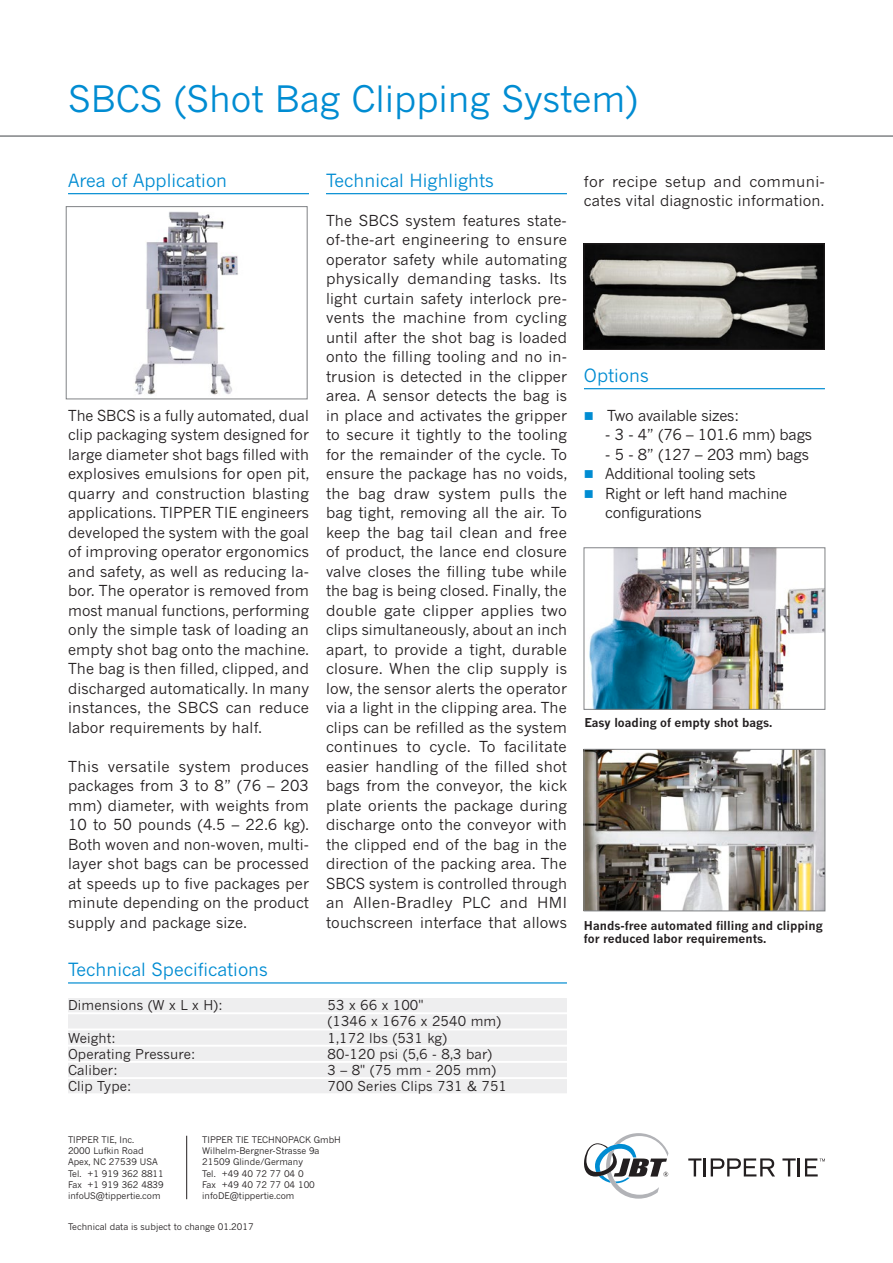
<style>
.page{position:relative;width:893px;height:1263px;background:#fff}
.page>*{position:absolute;margin:0;border:0;box-sizing:border-box;transform-origin:0 0}
.Hauptitel{font:36px "News Gothic MT Pro";color:#008cd2}
.Zwischentitel{font:18px "News Gothic MT Pro";color:#008cd2}
.Fliesstext{font:15px/19.5px "News Gothic MT Pro";letter-spacing:.01em;color:#231f20;text-align:justify}
.Aufzaehlungen{font:15px/19.5px "News Gothic MT Pro";letter-spacing:-.015em;color:#231f20}
.Technische_Daten{font:13.5px "News Gothic MT Pro";letter-spacing:.01em;color:#231f20}
.Bildlegende{font:700 12px/13.5px "News Gothic MT Pro";color:#231f20}
.t1{font:9px "News Gothic MT Pro";color:#231f20}
.s1{color:#008cd2}
</style>
<div class="page">
<hr style="left:0;top:135px;width:893px;height:2px;background:#808285">
<svg style="left:584px;top:1133px;width:84px;height:66px"></svg>
<svg style="left:688px;top:1158px;width:13px;height:18px"></svg>
<hr style="left:703px;top:1158px;width:3px;height:18px;background:#231f20">
<svg style="left:711px;top:1158px;width:64px;height:18px"></svg>
<svg style="left:782px;top:1158px;width:43px;height:18px"></svg>
<hr style="left:68px;top:982px;width:499px;height:1px;background:#008cd2">
<div style="left:68px;top:998px;width:499px;height:14px;background:#eeeeef"></div>
<div style="left:68px;top:1014px;width:499px;height:14px;background:#eeeeef"></div>
<div style="left:68px;top:1030px;width:499px;height:15px;background:#eeeeef"></div>
<div style="left:68px;top:1047px;width:499px;height:14px;background:#eeeeef"></div>
<div style="left:68px;top:1063px;width:499px;height:14px;background:#eeeeef"></div>
<div style="left:68px;top:1079px;width:499px;height:14px;background:#eeeeef"></div>
<hr style="left:68px;top:193px;width:241px;height:1px;background:#008cd2">
<hr style="left:326px;top:193px;width:241px;height:1px;background:#008cd2">
<img style="left:586px;top:245px;width:237px;height:103px">
<div style="left:584px;top:243px;width:241px;height:107px;border:1px solid #231f20"></div>
<hr style="left:186px;top:1136px;width:1px;height:63px;background:#231f20">
<hr style="left:584px;top:388px;width:241px;height:1px;background:#008cd2">
<img style="left:589px;top:549px;width:234px;height:159px">
<div style="left:584px;top:547px;width:241px;height:163px;border:1px solid #808285"></div>
<img style="left:135px;top:211px;width:103px;height:184px">
<div style="left:66px;top:206px;width:242px;height:193px;border:1px solid #808285"></div>
<img style="left:586px;top:751px;width:237px;height:158px">
<div style="left:584px;top:749px;width:241px;height:162px;border:1px solid #808285"></div>
<p class="Hauptitel" style="left:68px;top:77px;width:572px">SBCS (Shot Bag Clipping System)</p>
<p class="Zwischentitel" style="left:68px;top:169px;width:161px">Area of Application</p>
<p class="Fliesstext" style="left:68px;top:405px;width:243px">The SBCS is a fully automated, dual clip packaging system designed for large diameter shot bags filled with explosives emulsions for open pit, quarry and construction blasting applications. TIPPER TIE engineers developed the system with the goal of improving operator ergonomics and safety, as well as reducing la&shy;bor. The operator is removed from most manual functions, performing only the simple task of loading an empty shot bag onto the machine.<br>The bag is then filled, clipped, and discharged automatically. In many instances, the SBCS can reduce labor requirements by half.</p>
<p class="Fliesstext" style="left:68px;top:756px;width:242px">This versatile system produces packages from 3 to 8” (76 – 203 mm) diameter, with weights from 10 to 50 pounds (4.5 – 22.6 kg).<br>Both woven and non-woven, multi&shy;layer shot bags can be processed at speeds up to five packages per minute depending on the product supply and package size.</p>
<p class="Zwischentitel" style="left:326px;top:169px;width:169px">Technical Highlights</p>
<p class="Fliesstext" style="left:326px;top:210px;width:243px">The SBCS system features state&shy;of-the-art engineering to ensure operator safety while automating physically demanding tasks. Its light curtain safety interlock pre&shy;vents the machine from cycling until after the shot bag is loaded onto the filling tooling and no in&shy;trusion is detected in the clipper area. A sensor detects the bag is in place and activates the gripper to secure it tightly to the tooling for the remainder of the cycle. To ensure the package has no voids, the bag draw system pulls the bag tight, removing all the air. To keep the bag tail clean and free of product, the lance end closure valve closes the filling tube while the bag is being closed. Finally, the double gate clipper applies two clips simultaneously, about an inch apart, to provide a tight, durable closure. When the clip supply is low, the sensor alerts the operator via a light in the clipping area. The clips can be refilled as the system continues to cycle. To facilitate easier handling of the filled shot bags from the conveyor, the kick plate orients the package during discharge onto the conveyor with the clipped end of the bag in the direction of the packing area. The SBCS system is controlled through an Allen-Bradley PLC and HMI touchscreen interface that allows</p>
<p class="Zwischentitel" style="left:68px;top:958px;width:201px">Technical Specifications</p>
<p class="Technische_Daten" style="left:68px;top:997px;width:156px">Dimensions (W x L x H):</p>
<p class="Technische_Daten" style="left:328px;top:997px;width:98px">53 x 66 x 100"</p>
<p class="Technische_Daten" style="left:328px;top:1013px;width:175px">(1346 x 1676 x 2540 mm)</p>
<p class="Technische_Daten" style="left:68px;top:1029px;width:49px">Weight:</p>
<p class="Technische_Daten" style="left:328px;top:1029px;width:121px">1,172 lbs (531 kg)</p>
<p class="Technische_Daten" style="left:68px;top:1046px;width:129px">Operating Pressure:</p>
<p class="Technische_Daten" style="left:328px;top:1046px;width:166px">80-120 psi (5,6 - 8,3 bar)</p>
<p class="Technische_Daten" style="left:68px;top:1062px;width:51px">Caliber:</p>
<p class="Technische_Daten" style="left:328px;top:1062px;width:170px">3 – 8" (75 mm - 205 mm)</p>
<p class="Technische_Daten" style="left:68px;top:1078px;width:65px">Clip Type:</p>
<p class="Technische_Daten" style="left:328px;top:1078px;width:181px">700 Series Clips 731 &amp; 751</p>
<p class="t1" style="left:68px;top:1134px;width:68px">TIPPER TIE, Inc.</p>
<p class="t1" style="left:68px;top:1145px;width:77px">2000 Lufkin Road</p>
<p class="t1" style="left:68px;top:1157px;width:91px">Apex, NC 27539 USA</p>
<p class="t1" style="left:68px;top:1168px;width:97px">Tel. +1 919 362 8811</p>
<p class="t1" style="left:68px;top:1179px;width:97px">Fax +1 919 362 4839</p>
<p class="t1" style="left:68px;top:1190px;width:94px">infoUS@tippertie.com</p>
<p class="t1" style="left:202px;top:1134px;width:140px">TIPPER TIE TECHNOPACK GmbH</p>
<p class="t1" style="left:202px;top:1145px;width:119px">Wilhelm-Bergner-Strasse 9a</p>
<p class="t1" style="left:202px;top:1157px;width:102px">21509 Glinde/Germany</p>
<p class="t1" style="left:202px;top:1168px;width:103px">Tel. +49 40 72 77 04 0</p>
<p class="t1" style="left:202px;top:1179px;width:114px">Fax +49 40 72 77 04 100</p>
<p class="t1" style="left:202px;top:1190px;width:94px">infoDE@tippertie.com</p>
<p class="t1" style="left:68px;top:1221px;width:187px">Technical data is subject to change 01.2017</p>
<p class="Fliesstext" style="left:584px;top:171px;width:242px">for recipe setup and communi&shy;cates vital diagnostic information.</p>
<p class="Zwischentitel" style="left:584px;top:364px;width:66px">Options</p>
<p class="Aufzaehlungen" style="left:584px;top:405px;width:157px"><span class="s1">■</span> Two available sizes:</p>
<p class="Aufzaehlungen" style="left:605px;top:425px;width:208px">- 3 - 4” (76 – 101.6 mm) bags</p>
<p class="Aufzaehlungen" style="left:605px;top:444px;width:205px">- 5 - 8” (127 – 203 mm) bags</p>
<p class="Aufzaehlungen" style="left:584px;top:464px;width:173px"><span class="s1">■</span> Additional tooling sets</p>
<p class="Aufzaehlungen" style="left:605px;top:483px;width:184px;text-indent:-21px"><span class="s1">■</span> Right or left hand machine configurations</p>
<p class="Bildlegende" style="left:584px;top:716px;width:190px">Easy loading of empty shot bags.</p>
<p class="Bildlegende" style="left:584px;top:919px;width:240px">Hands-free automated filling and clipping for reduced labor requirements.</p>
</div>
